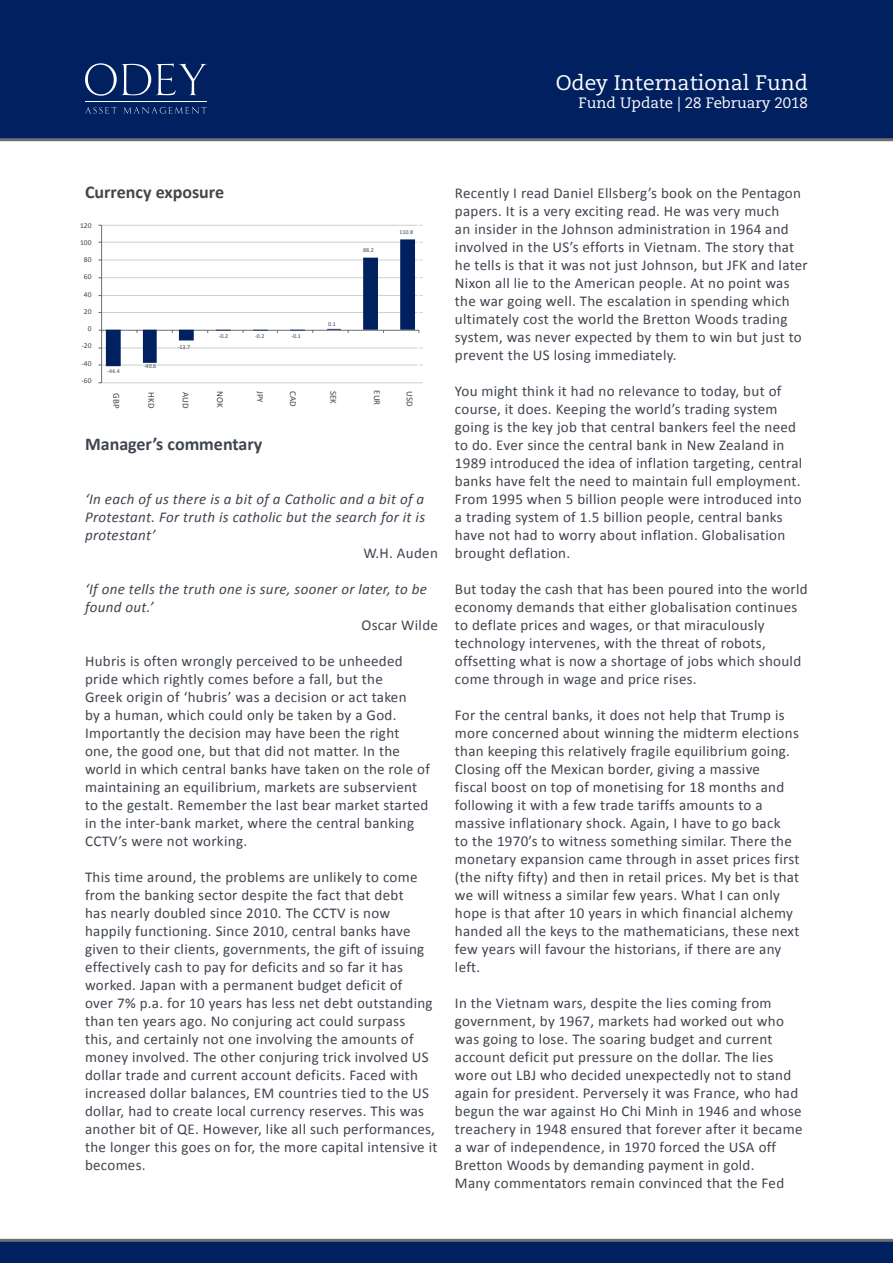
<style>
.page{position:relative;width:893px;height:1263px;background:#fff}
.page>*{position:absolute;margin:0;border:0;box-sizing:border-box;transform-origin:0 0}
.t1{font:21px "Caecilia LT Std";color:#fff}
.t2{font:700 18px "Calibri";color:#3f454f}
.t3{font:700 18px "Calibri";color:#474647}
.t4{font:15px/18px "Calibri";letter-spacing:.02em;color:#3f454f}
.t5{font:italic 15px/18px "Calibri";letter-spacing:.02em;color:#3f454f;text-align:justify}
.t6{font:15px "Caecilia LT Std";color:#fff}
.t7{font:9px "Calibri";color:#3f454f}
.t8{font:7.5px "Calibri";color:#3f454f}
.t9{font:6px "Calibri";color:#3f454f}
</style>
<div class="page">
<div style="left:0;top:1240px;width:893px;height:23px;background:#002060"></div>
<hr style="left:0;top:1239px;width:893px;height:3px;background:#6e7070">
<div style="left:0;top:0;width:893px;height:138px;background:#002060"></div>
<hr style="left:0;top:138px;width:893px;height:3px;background:#6e7070">
<svg style="left:85px;top:63px;width:122px;height:33px"></svg>
<svg style="left:85px;top:107px;width:32px;height:7px"></svg>
<svg style="left:123px;top:107px;width:84px;height:7px"></svg>
<hr style="left:85px;top:101px;width:122px;height:1px;background:#fff">
<hr style="left:99px;top:382px;width:324px;height:1px;background:#cdcece">
<hr style="left:99px;top:365px;width:324px;height:1px;background:#cdcece">
<hr style="left:99px;top:348px;width:324px;height:1px;background:#cdcece">
<hr style="left:99px;top:312px;width:324px;height:1px;background:#cdcece">
<hr style="left:99px;top:295px;width:324px;height:1px;background:#cdcece">
<hr style="left:99px;top:277px;width:324px;height:1px;background:#cdcece">
<hr style="left:99px;top:260px;width:324px;height:1px;background:#cdcece">
<hr style="left:99px;top:242px;width:324px;height:1px;background:#cdcece">
<hr style="left:99px;top:225px;width:324px;height:1px;background:#cdcece">
<div style="left:100px;top:222px;width:319px;height:159px;border:2px solid #fff"></div>
<hr style="left:101px;top:225px;width:1px;height:158px;background:#6e7070">
<svg style="left:99px;top:239px;width:320px;height:127px"></svg>
<h1 class="t1" style="left:556px;top:71px;width:254px">Odey International Fund</h1>
<p class="t6" style="left:578px;top:94px;width:231px">Fund Update | 28 February 2018</p>
<p class="t3" style="left:85px;top:181px;width:141px">Currency exposure</p>
<p class="t8" style="left:80px;top:220px;width:13px">120</p>
<p class="t8" style="left:80px;top:238px;width:13px">100</p>
<p class="t8" style="left:84px;top:255px;width:9px">80</p>
<p class="t8" style="left:84px;top:272px;width:9px">60</p>
<p class="t8" style="left:84px;top:289px;width:9px">40</p>
<p class="t8" style="left:84px;top:307px;width:9px">20</p>
<p class="t8" style="left:88px;top:324px;width:5px">0</p>
<p class="t8" style="left:82px;top:341px;width:11px">-20</p>
<p class="t8" style="left:82px;top:358px;width:11px">-40</p>
<p class="t8" style="left:82px;top:376px;width:11px">-60</p>
<p class="t9" style="left:107px;top:367px;width:14px">-44.4</p>
<p class="t9" style="left:144px;top:363px;width:14px">-40.6</p>
<p class="t9" style="left:178px;top:343px;width:14px">-13.7</p>
<p class="t9" style="left:219px;top:332px;width:11px">-0.2</p>
<p class="t9" style="left:255px;top:332px;width:11px">-0.2</p>
<p class="t9" style="left:291px;top:332px;width:11px">-0.1</p>
<p class="t9" style="left:328px;top:321px;width:9px">0.1</p>
<p class="t9" style="left:363px;top:247px;width:12px">88.2</p>
<p class="t9" style="left:399px;top:228px;width:15px">110.8</p>
<p class="t7" style="left:266px;top:391px;width:13px;rotate:90deg">JPY</p>
<p class="t7" style="left:383px;top:390px;width:17px;rotate:90deg">EUR</p>
<p class="t7" style="left:122px;top:393px;width:17px;rotate:90deg">GBP</p>
<p class="t7" style="left:157px;top:392px;width:17px;rotate:90deg">HKD</p>
<p class="t7" style="left:339px;top:391px;width:15px;rotate:90deg">SEK</p>
<p class="t7" style="left:299px;top:391px;width:17px;rotate:90deg">CAD</p>
<p class="t7" style="left:226px;top:391px;width:18px;rotate:90deg">NOK</p>
<p class="t7" style="left:415px;top:391px;width:17px;rotate:90deg">USD</p>
<p class="t7" style="left:191px;top:392px;width:18px;rotate:90deg">AUD</p>
<p class="t2" style="left:85px;top:433px;width:179px">Manager’s commentary</p>
<p class="t5" style="left:85px;top:489px;width:342px">‘In each of us there is a bit of a Catholic and a bit of a Protestant. For truth is catholic but the search for it is protestant’</p>
<p class="t4" style="left:363px;top:544px;width:76px">W.H. Auden</p>
<p class="t5" style="left:85px;top:579px;width:343px">‘If one tells the truth one is sure, sooner or later, to be found out.’</p>
<p class="t4" style="left:362px;top:616px;width:78px">Oscar Wilde</p>
<p class="t4" style="left:85px;top:652px;width:347px">Hubris is often wrongly perceived to be unheeded pride which rightly comes before a fall, but the<br>Greek origin of ‘hubris’ was a decision or act taken<br>by a human, which could only be taken by a God.<br>Importantly the decision may have been the right one, the good one, but that did not matter. In the world in which central banks have taken on the role of maintaining an equilibrium, markets are subservient to the gestalt. Remember the last bear market started in the inter-bank market, where the central banking CCTV’s were not working.</p>
<p class="t4" style="left:85px;top:868px;width:354px">This time around, the problems are unlikely to come from the banking sector despite the fact that debt<br>has nearly doubled since 2010. The CCTV is now happily functioning. Since 2010, central banks have given to their clients, governments, the gift of issuing effectively cash to pay for deficits and so far it has worked. Japan with a permanent budget deficit of<br>over 7% p.a. for 10 years has less net debt outstanding than ten years ago. No conjuring act could surpass<br>this, and certainly not one involving the amounts of money involved. The other conjuring trick involved US dollar trade and current account deficits. Faced with increased dollar balances, EM countries tied to the US dollar, had to create local currency reserves. This was another bit of QE. However, like all such performances, the longer this goes on for, the more capital intensive it becomes.</p>
<p class="t4" style="left:455px;top:184px;width:354px">Recently I read Daniel Ellsberg’s book on the Pentagon papers. It is a very exciting read. He was very much<br>an insider in the Johnson administration in 1964 and involved in the US’s efforts in Vietnam. The story that he tells is that it was not just Johnson, but JFK and later Nixon all lie to the American people. At no point was the war going well. The escalation in spending which ultimately cost the world the Bretton Woods trading system, was never expected by them to win but just to prevent the US losing immediately.</p>
<p class="t4" style="left:455px;top:382px;width:349px">You might think it had no relevance to today, but of course, it does. Keeping the world’s trading system going is the key job that central bankers feel the need to do. Ever since the central bank in New Zealand in 1989 introduced the idea of inflation targeting, central banks have felt the need to maintain full employment.<br>From 1995 when 5 billion people were introduced into a trading system of 1.5 billion people, central banks have not had to worry about inflation. Globalisation brought deflation.</p>
<p class="t4" style="left:455px;top:580px;width:354px">But today the cash that has been poured into the world economy demands that either globalisation continues to deflate prices and wages, or that miraculously technology intervenes, with the threat of robots, offsetting what is now a shortage of jobs which should come through in wage and price rises.</p>
<p class="t4" style="left:455px;top:706px;width:346px">For the central banks, it does not help that Trump is more concerned about winning the midterm elections than keeping this relatively fragile equilibrium going.<br>Closing off the Mexican border, giving a massive<br>fiscal boost on top of monetising for 18 months and following it with a few trade tariffs amounts to a massive inflationary shock. Again, I have to go back<br>to the 1970’s to witness something similar. There the monetary expansion came through in asset prices first (the nifty fifty) and then in retail prices. My bet is that we will witness a similar few years. What I can only hope is that after 10 years in which financial alchemy handed all the keys to the mathematicians, these next few years will favour the historians, if there are any left.</p>
<p class="t4" style="left:455px;top:994px;width:349px">In the Vietnam wars, despite the lies coming from government, by 1967, markets had worked out who was going to lose. The soaring budget and current account deficit put pressure on the dollar. The lies wore out LBJ who decided unexpectedly not to stand again for president. Perversely it was France, who had begun the war against Ho Chi Minh in 1946 and whose treachery in 1948 ensured that forever after it became a war of independence, in 1970 forced the USA off Bretton Woods by demanding payment in gold.<br>Many commentators remain convinced that the Fed</p>
</div>
